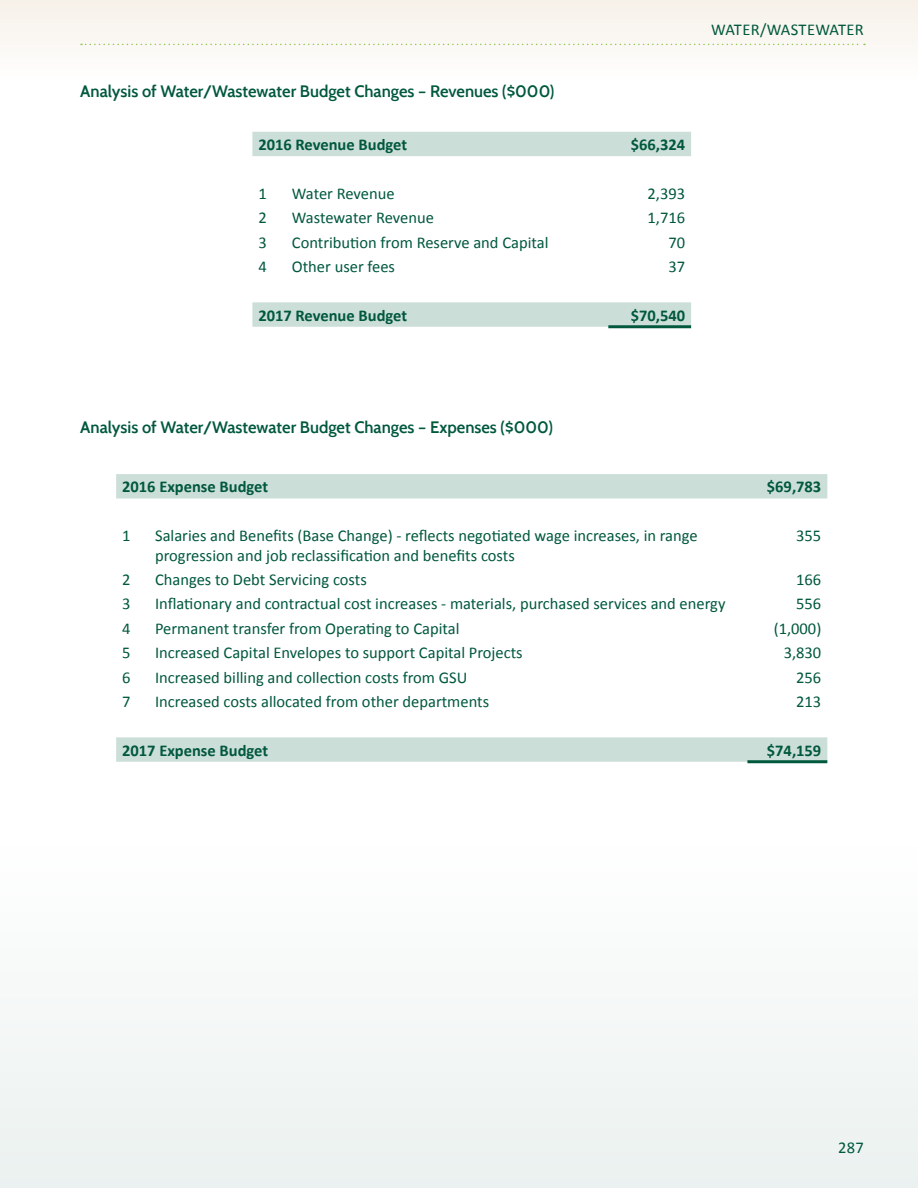
<style>
.page{position:relative;width:918px;height:1188px;background:#fff}
.page>*{position:absolute;margin:0;border:0;box-sizing:border-box;transform-origin:0 0}
.t1{font:16.5px/19.5px "Calibri";color:#00583d}
.Subtitle{font:600 16.5px "Cabin";color:#00583d}
.t2{font:700 16.5px "Calibri";color:#00583d}
.t3{font:16.5px "Calibri";letter-spacing:.02em;color:#00583d}
</style>
<div class="page">
<div style="left:0;top:0;width:918px;height:81px;background:#faf7f3"></div>
<div style="left:0;top:847px;width:918px;height:341px;background:#f5f8f7"></div>
<svg style="left:81px;top:44px;width:784px;height:1px"></svg>
<svg style="left:252px;top:132px;width:439px;height:195px"></svg>
<hr style="left:608px;top:325px;width:83px;height:3px;background:#00583d">
<svg style="left:116px;top:474px;width:711px;height:288px"></svg>
<hr style="left:747px;top:760px;width:80px;height:3px;background:#00583d">
<p class="Subtitle" style="left:80px;top:81px;width:476px">Analysis of Water/Wastewater Budget Changes – Revenues ($000)</p>
<p class="t2" style="left:258px;top:134px;width:150px">2016 Revenue Budget</p>
<p class="t2" style="left:631px;top:134px;width:56px">$66,324</p>
<p class="t1" style="left:258px;top:184px;width:10px">1</p>
<p class="t1" style="left:292px;top:184px;width:104px">Water Revenue</p>
<p class="t1" style="left:648px;top:184px;width:39px">2,393</p>
<p class="t1" style="left:258px;top:208px;width:10px">2</p>
<p class="t1" style="left:292px;top:208px;width:144px">Wastewater Revenue</p>
<p class="t1" style="left:648px;top:208px;width:39px">1,716</p>
<p class="t1" style="left:258px;top:232px;width:10px">3</p>
<p class="t1" style="left:292px;top:232px;width:258px">Contribution from Reserve and Capital</p>
<p class="t1" style="left:668px;top:232px;width:18px">70</p>
<p class="t1" style="left:258px;top:257px;width:10px">4</p>
<p class="t1" style="left:292px;top:257px;width:105px">Other user fees</p>
<p class="t1" style="left:668px;top:257px;width:18px">37</p>
<p class="t2" style="left:258px;top:305px;width:150px">2017 Revenue Budget</p>
<p class="t2" style="left:631px;top:305px;width:56px">$70,540</p>
<p class="t3" style="left:711px;top:19px;width:154px">WATER/WASTEWATER</p>
<p class="Subtitle" style="left:80px;top:417px;width:474px">Analysis of Water/Wastewater Budget Changes – Expenses ($000)</p>
<p class="t2" style="left:122px;top:476px;width:147px">2016 Expense Budget</p>
<p class="t2" style="left:767px;top:476px;width:56px">$69,783</p>
<p class="t1" style="left:122px;top:526px;width:10px">1</p>
<p class="t1" style="left:155px;top:526px;width:544px">Salaries and Benefits (Base Change) - reflects negotiated wage increases, in range progression and job reclassification and benefits costs</p>
<p class="t1" style="left:796px;top:526px;width:27px">355</p>
<p class="t1" style="left:122px;top:570px;width:10px">2</p>
<p class="t1" style="left:155px;top:570px;width:213px">Changes to Debt Servicing costs</p>
<p class="t1" style="left:796px;top:570px;width:27px">166</p>
<p class="t1" style="left:122px;top:594px;width:10px">3</p>
<p class="t1" style="left:155px;top:594px;width:572px">Inflationary and contractual cost increases - materials, purchased services and energy</p>
<p class="t1" style="left:796px;top:594px;width:27px">556</p>
<p class="t1" style="left:122px;top:619px;width:10px">4</p>
<p class="t1" style="left:155px;top:619px;width:306px">Permanent transfer from Operating to Capital</p>
<p class="t1" style="left:774px;top:619px;width:49px">(1,000)</p>
<p class="t1" style="left:122px;top:643px;width:10px">5</p>
<p class="t1" style="left:155px;top:643px;width:369px">Increased Capital Envelopes to support Capital Projects</p>
<p class="t1" style="left:784px;top:643px;width:39px">3,830</p>
<p class="t1" style="left:122px;top:667px;width:10px">6</p>
<p class="t1" style="left:155px;top:667px;width:314px">Increased billing and collection costs from GSU</p>
<p class="t1" style="left:796px;top:667px;width:27px">256</p>
<p class="t1" style="left:122px;top:692px;width:10px">7</p>
<p class="t1" style="left:155px;top:692px;width:336px">Increased costs allocated from other departments</p>
<p class="t1" style="left:796px;top:692px;width:27px">213</p>
<p class="t2" style="left:122px;top:740px;width:147px">2017 Expense Budget</p>
<p class="t2" style="left:767px;top:740px;width:56px">$74,159</p>
<p class="t1" style="left:838px;top:1138px;width:27px">287</p>
</div>
